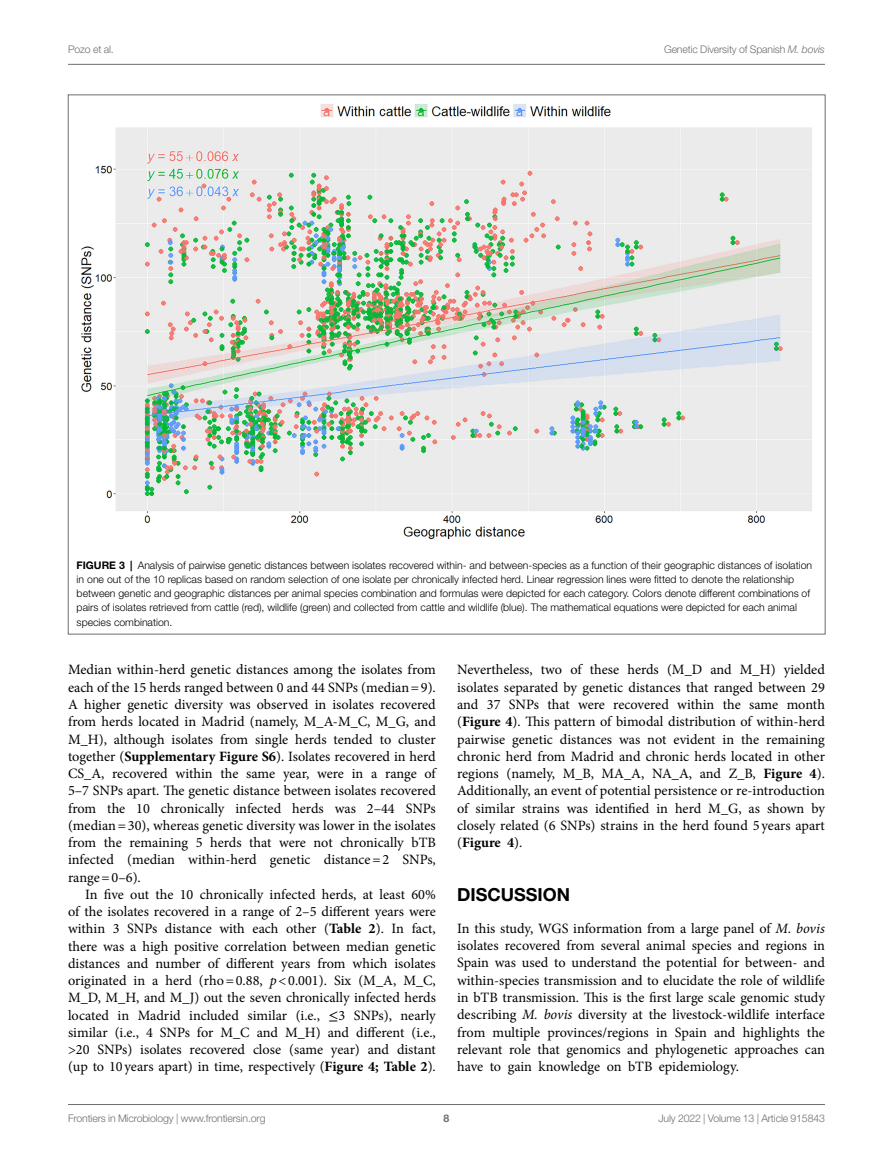
<style>
.page{position:relative;width:893px;height:1170px;background:#fff}
.page>*{position:absolute;margin:0;border:0;box-sizing:border-box;transform-origin:0 0}
.HEAD_1{font:700 18px "Helvetica Neue LT Std";color:#000}
.TEXT{font:14.25px/17.2px "Minion Pro";letter-spacing:-.005em;color:#000;text-align:justify}
.TEXT_FLUSH{font:14.25px/17.2px "Minion Pro";color:#000;text-align:justify}
.FIG_LEG{font:300 10.5px/14.2px "Helvetica Neue LT Std";color:#000}
.t1{font:300 10.5px "Helvetica Neue LT Std";letter-spacing:-.015em;color:#6d6e71}
.t2{font:700 10.5px "Helvetica Neue LT Std";color:#6d6e71}
.s1{font-style:italic}
.s2{font-weight:700}
.s3{font-family:"STIX General"}
</style>
<div class="page">
<hr style="left:68px;top:64px;width:757px;height:1px;background:#6d6e71">
<hr style="left:68px;top:1104px;width:757px;height:1px;background:#6d6e71">
<img style="left:81px;top:104px;width:731px;height:435px">
<p class="t1" style="left:68px;top:42px;width:47px">Pozo et al.</p>
<p class="t1" style="left:664px;top:42px;width:162px">Genetic Diversity of Spanish <span class="s1">M. bovis</span></p>
<p class="FIG_LEG" style="left:77px;top:557px;width:737px"><span class="s2">FIGURE 3 |</span> Analysis of pairwise genetic distances between isolates recovered within- and between-species as a function of their geographic distances of isolation in one out of the 10 replicas based on random selection of one isolate per chronically infected herd. Linear regression lines were fitted to denote the relationship between genetic and geographic distances per animal species combination and formulas were depicted for each category. Colors denote different combinations of pairs of isolates retrieved from cattle (red), wildlife (green) and collected from cattle and wildlife (blue). The mathematical equations were depicted for each animal species combination.</p>
<p class="TEXT" style="left:68px;top:661px;width:369px">Median within-herd genetic distances among the isolates from each of the 15 herds ranged between 0 and 44 SNPs (median=9).<br>A higher genetic diversity was observed in isolates recovered from herds located in Madrid (namely, M_A-M_C, M_G, and M_H), although isolates from single herds tended to cluster together (<span class="s2">Supplementary Figure S6</span>). Isolates recovered in herd CS_A, recovered within the same year, were in a range of 5–7 SNPs apart. The genetic distance between isolates recovered from the 10 chronically infected herds was 2–44 SNPs (median=30), whereas genetic diversity was lower in the isolates from the remaining 5 herds that were not chronically bTB infected (median within-herd genetic distance=2 SNPs, range=0–6).</p>
<p class="TEXT" style="left:68px;top:885px;width:369px;text-indent:17px">In five out the 10 chronically infected herds, at least 60% of the isolates recovered in a range of 2–5 different years were within 3 SNPs distance with each other (<span class="s2">Table 2</span>). In fact, there was a high positive correlation between median genetic distances and number of different years from which isolates originated in a herd (rho=0.88, <span class="s1">p</span>&lt;0.001). Six (M_A, M_C, M_D, M_H, and M_J) out the seven chronically infected herds located in Madrid included similar (i.e., <span class="s3">≤</span>3 SNPs), nearly similar (i.e., 4 SNPs for M_C and M_H) and different (i.e., &gt;20 SNPs) isolates recovered close (same year) and distant (up to 10 years apart) in time, respectively (<span class="s2">Figure 4; Table 2</span>).</p>
<p class="TEXT" style="left:457px;top:661px;width:369px">Nevertheless, two of these herds (M_D and M_H) yielded isolates separated by genetic distances that ranged between 29 and 37 SNPs that were recovered within the same month (<span class="s2">Figure 4</span>). This pattern of bimodal distribution of within-herd pairwise genetic distances was not evident in the remaining chronic herd from Madrid and chronic herds located in other regions (namely, M_B, MA_A, NA_A, and Z_B, <span class="s2">Figure 4</span>).<br>Additionally, an event of potential persistence or re-introduction of similar strains was identified in herd M_G, as shown by closely related (6 SNPs) strains in the herd found 5 years apart (<span class="s2">Figure 4</span>).</p>
<p class="HEAD_1" style="left:457px;top:883px;width:115px">DISCUSSION</p>
<p class="TEXT_FLUSH" style="left:457px;top:919px;width:369px">In this study, WGS information from a large panel of <span class="s1">M. bovis </span>isolates recovered from several animal species and regions in Spain was used to understand the potential for between- and within-species transmission and to elucidate the role of wildlife in bTB transmission. This is the first large scale genomic study describing <span class="s1">M. bovis</span> diversity at the livestock-wildlife interface from multiple provinces/regions in Spain and highlights the relevant role that genomics and phylogenetic approaches can have to gain knowledge on bTB epidemiology.</p>
<p class="t1" style="left:68px;top:1111px;width:199px">Frontiers in Microbiology | www.frontiersin.org</p>
<p class="t2" style="left:444px;top:1111px;width:7px">8</p>
<p class="t1" style="left:658px;top:1111px;width:168px">July 2022 | Volume 13 | Article 915843</p>
</div>
